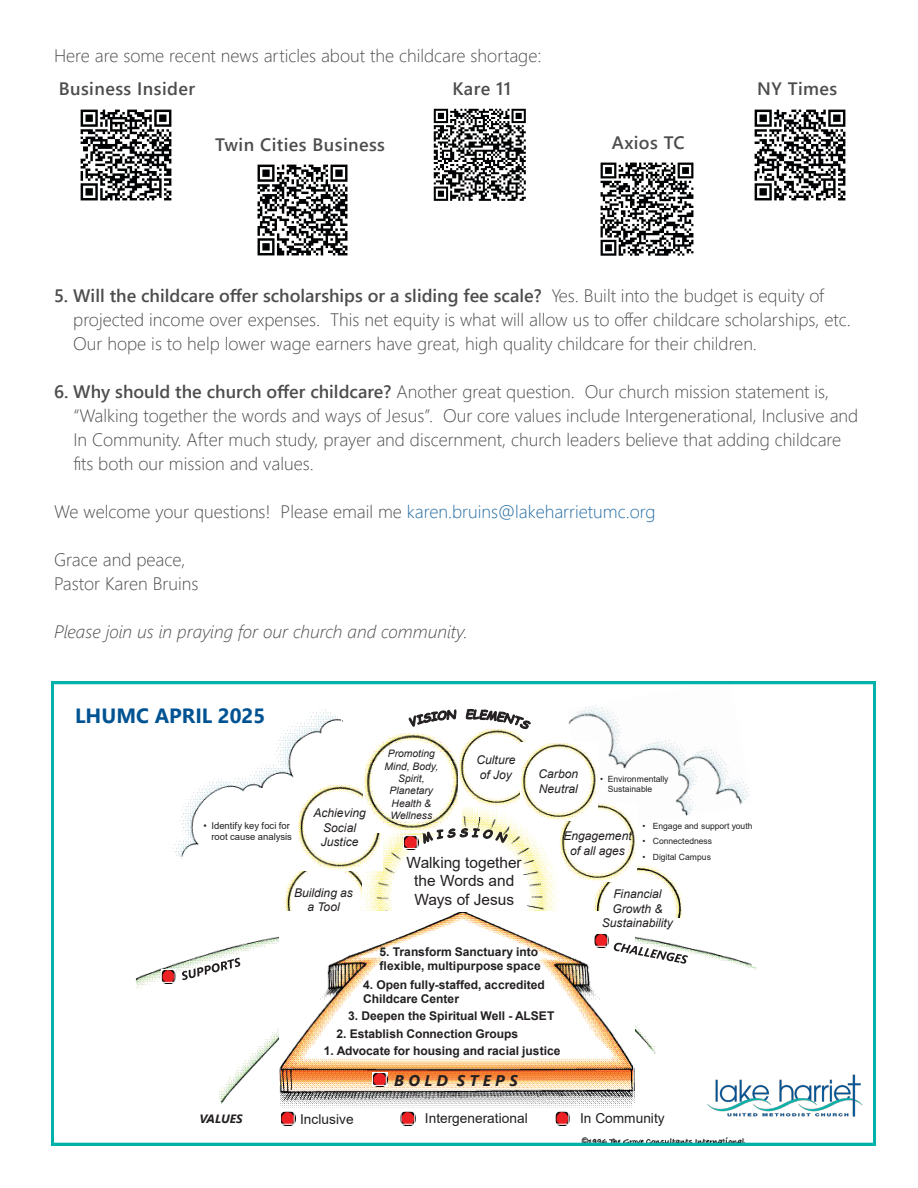
<style>
.page{position:relative;width:918px;height:1188px;background:#fff}
.page>*{position:absolute;margin:0;border:0;box-sizing:border-box;transform-origin:0 0}
.t1{font:700 20.55px "Segoe UI";color:#005393}
.t2{font:300 18px/24px "Segoe UI";color:#4d4d4f}
.t3{font:600 18px "Segoe UI";letter-spacing:.025em;color:#4d4d4f}
.t4{font:italic 300 18px "Segoe UI";color:#4d4d4f}
.t5{font:15.45px/18.6px "Arial";letter-spacing:-.005em;color:#231f20;text-align:center}
.t6{font:italic 700 15.45px "Segoe UI";color:#231f20}
.t7{font:13.65px "Arial";color:#231f20}
.t8{font:700 12px/14.4px "Arial";color:#231f20}
.t9{font:italic 12px/14.4px "Arial";color:#231f20}
.t10{font:italic 700 12px "Segoe UI";color:#231f20}
.t11{font:italic 10.35px/12.3px "Arial";color:#231f20;text-align:center}
.t12{font:9.45px/11.4px "Arial";color:#231f20;text-align:right}
.t13{font:8.55px/10.4px "Arial";color:#231f20}
.s1{font-weight:600}
.s2{color:#266da4}
</style>
<div class="page">
<svg style="left:51px;top:682px;width:825px;height:463px"></svg>
<img style="left:705px;top:1073px;width:159px;height:47px">
<img style="left:80px;top:109px;width:92px;height:92px">
<img style="left:257px;top:164px;width:91px;height:92px">
<img style="left:600px;top:162px;width:94px;height:94px">
<img style="left:433px;top:108px;width:93px;height:93px">
<img style="left:754px;top:109px;width:92px;height:92px">
<p class="t2" style="left:54px;top:42px;width:489px">Here are some recent news articles about the childcare shortage:</p>
<p class="t3" style="left:59px;top:72px;width:138px">Business Insider</p>
<p class="t3" style="left:452px;top:72px;width:60px">Kare 11</p>
<p class="t3" style="left:757px;top:72px;width:82px">NY Times</p>
<p class="t3" style="left:215px;top:127px;width:172px">Twin Cities Business</p>
<p class="t3" style="left:612px;top:126px;width:74px">Axios TC</p>
<p class="t2" style="left:73px;top:282px;width:779px;text-indent:-19px"><span class="s1">5. Will the childcare offer scholarships or a sliding fee scale?</span> Yes. Built into the budget is equity of projected income over expenses. This net equity is what will allow us to offer childcare scholarships, etc.<br>Our hope is to help lower wage earners have great, high quality childcare for their children.</p>
<p class="t2" style="left:73px;top:378px;width:786px;text-indent:-19px"><span class="s1">6. Why should the church offer childcare?</span> Another great question. Our church mission statement is, “Walking together the words and ways of Jesus”. Our core values include Intergenerational, Inclusive and In Community. After much study, prayer and discernment, church leaders believe that adding childcare fits both our mission and values.</p>
<p class="t2" style="left:54px;top:498px;width:603px">We welcome your questions! Please email me <span class="s2">karen.bruins@lakeharrietumc.org</span></p>
<p class="t2" style="left:54px;top:546px;width:133px">Grace and peace,</p>
<p class="t2" style="left:54px;top:570px;width:146px">Pastor Karen Bruins</p>
<p class="t4" style="left:54px;top:614px;width:415px">Please join us in praying for our church and community.</p>
<p class="t1" style="left:75px;top:697px;width:192px">LHUMC APRIL 2025</p>
<p class="t11" style="left:385px;top:748px;width:55px">Promoting<br>Mind, Body,<br>Spirit,<br>Planetary<br>Health &amp;</p>
<p class="t9" style="left:477px;top:753px;width:40px">Culture of Joy</p>
<p class="t9" style="left:539px;top:767px;width:41px">Carbon<br>Neutral</p>
<p class="t13" style="left:608px;top:774px;width:62px;text-indent:-8px">• Environmentally<br>Sustainable</p>
<p class="t9" style="left:314px;top:806px;width:54px">Achieving</p>
<p class="t11" style="left:390px;top:809px;width:43px">Wellness</p>
<p class="t9" style="left:321px;top:820px;width:39px">Social<br>Justice</p>
<p class="t12" style="left:204px;top:820px;width:90px">• Identify key foci for root cause analysis</p>
<p class="t13" style="left:643px;top:821px;width:111px">• Engage and support youth</p>
<p class="t9" style="left:563px;top:829px;width:70px;text-align:center">Engagement of all ages</p>
<p class="t9" style="left:602px;top:887px;width:73px;text-align:center">Financial<br>Growth &amp;<br>Sustainability</p>
<p class="t13" style="left:643px;top:836px;width:71px">• Connectedness</p>
<p class="t13" style="left:643px;top:852px;width:70px">• Digital Campus</p>
<p class="t5" style="left:407px;top:853px;width:117px">Walking together the Words and<br>Ways of Jesus</p>
<p class="t9" style="left:294px;top:886px;width:60px;text-align:center">Building as a Tool</p>
<p class="t8" style="left:380px;top:944px;width:163px">5. Transform Sanctuary into flexible, multipurpose space</p>
<p class="t8" style="left:363px;top:978px;width:183px">4. Open fully-staffed, accredited<br>Childcare Center</p>
<p class="t8" style="left:348px;top:1009px;width:208px">3. Deepen the Spiritual Well - ALSET</p>
<p class="t8" style="left:337px;top:1027px;width:183px">2. Establish Connection Groups</p>
<p class="t8" style="left:324px;top:1043px;width:238px">1. Advocate for housing and racial justice</p>
<p class="t10" style="left:199px;top:1108px;width:45px">VALUES</p>
<p class="t6" style="left:394px;top:1066px;width:125px">B O L D S T E P S</p>
<p class="t7" style="left:300px;top:1110px;width:55px">Inclusive</p>
<p class="t7" style="left:580px;top:1109px;width:86px">In Community</p>
<p class="t7" style="left:425px;top:1109px;width:104px">Intergenerational</p>
</div>
